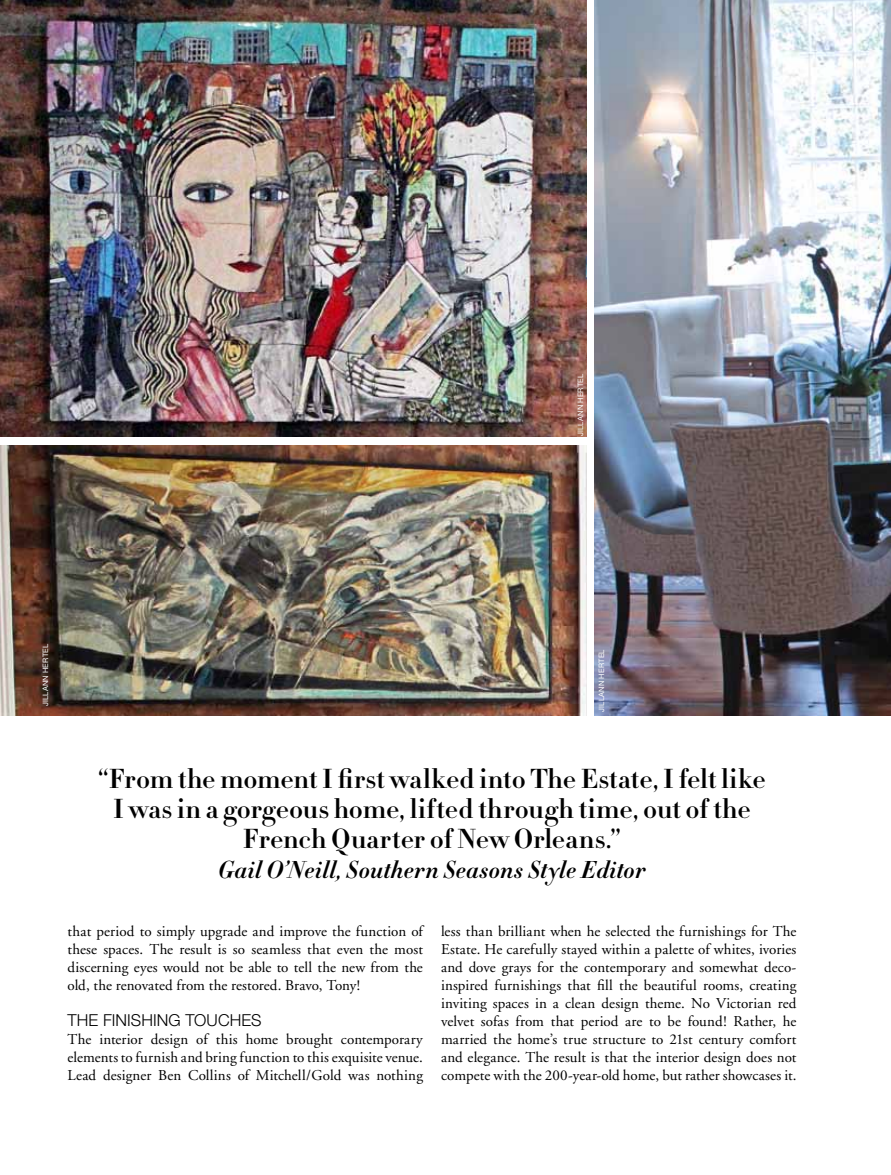
<style>
.page{position:relative;width:891px;height:1175px;background:#fff}
.page>*{position:absolute;margin:0;border:0;box-sizing:border-box;transform-origin:0 0}
.t1{font:27px/30px "Didot HTF B11 Bold";letter-spacing:-.005em;color:#000;text-align:center}
.t2{font:24px "Didot HTF B11 Bold Ital";letter-spacing:.005em;color:#000}
.t3{font:300 16.5px "Helvetica Neue";letter-spacing:.005em;color:#000}
.t4{font:15px/18px "Adobe Garamond";color:#000;text-align:justify}
.t5{font:7.5px "Helvetica Neue";letter-spacing:.02em;color:#fff}
</style>
<div class="page">
<img style="left:0;top:0;width:587px;height:436px">
<img style="left:0;top:446px;width:587px;height:270px">
<img style="left:594px;top:0;width:297px;height:716px">
<p class="t5" style="left:576px;top:436px;width:64px;rotate:-90deg">Jillann Hertel</p>
<p class="t5" style="left:41px;top:706px;width:64px;rotate:-90deg">Jillann Hertel</p>
<p class="t5" style="left:597px;top:711px;width:64px;rotate:-90deg">Jillann Hertel</p>
<h1 class="t1" style="left:98px;top:763px;width:670px">“From the moment I first walked into The Estate, I felt like<br>I was in a gorgeous home, lifted through time, out of the<br>French Quarter of New Orleans.”</h1>
<h2 class="t2" style="left:218px;top:853px;width:429px">Gail O’Neill, Southern Seasons Style Editor</h2>
<p class="t4" style="left:68px;top:922px;width:357px">that period to simply upgrade and improve the function of these spaces. The result is so seamless that even the most discerning eyes would not be able to tell the new from the old, the renovated from the restored. Bravo, Tony!</p>
<p class="t3" style="left:68px;top:1009px;width:195px">THE FINISHING TOUCHES</p>
<p class="t4" style="left:68px;top:1030px;width:357px">The interior design of this home brought contemporary elements to furnish and bring function to this exquisite venue.<br>Lead designer Ben Collins of Mitchell/Gold was nothing</p>
<p class="t4" style="left:441px;top:922px;width:357px">less than brilliant when he selected the furnishings for The Estate. He carefully stayed within a palette of whites, ivories and dove grays for the contemporary and somewhat deco&shy;inspired furnishings that fill the beautiful rooms, creating inviting spaces in a clean design theme. No Victorian red velvet sofas from that period are to be found! Rather, he married the home’s true structure to 21st century comfort and elegance. The result is that the interior design does not compete with the 200-year-old home, but rather showcases it.</p>
</div>
